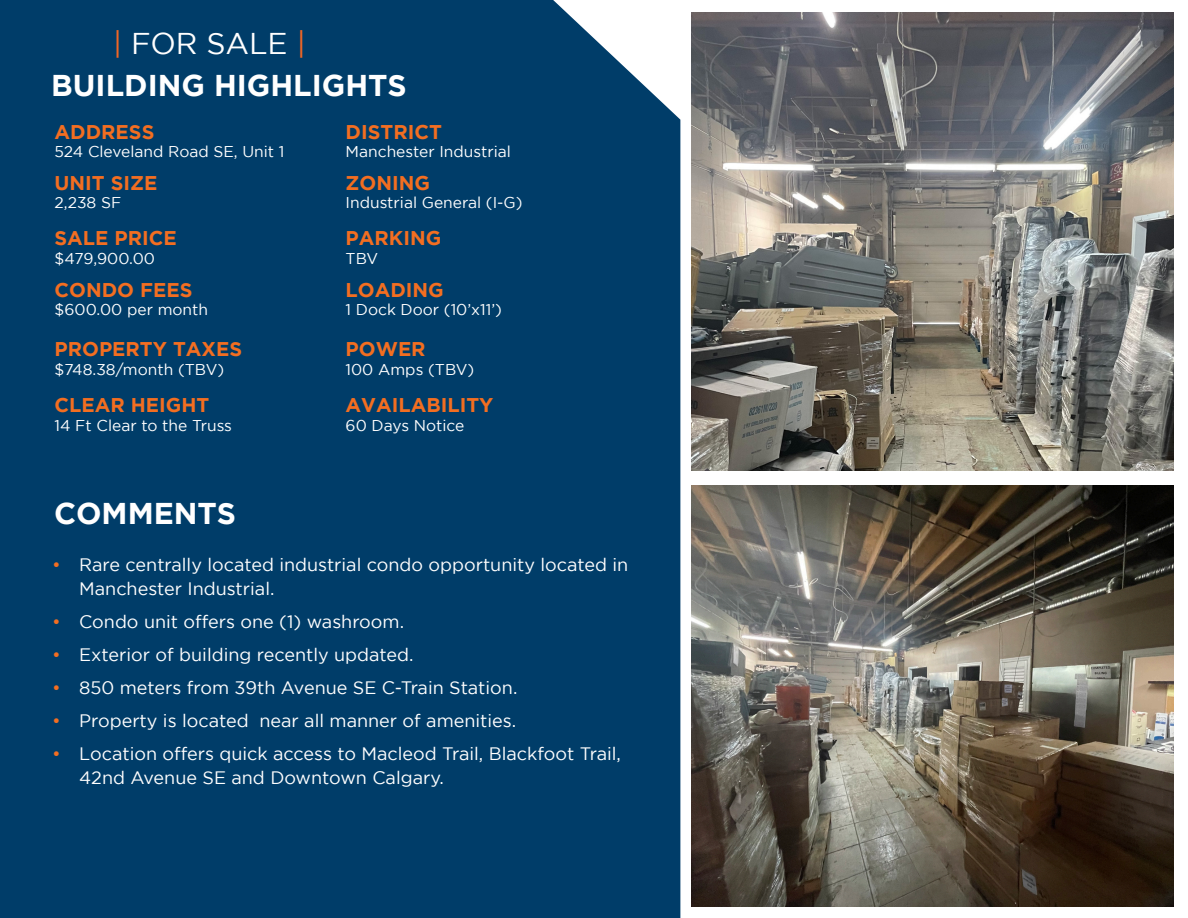
<style>
.page{position:relative;width:1188px;height:918px;background:#fff}
.page>*{position:absolute;margin:0;border:0;box-sizing:border-box;transform-origin:0 0}
.Headings{font:700 30px "Gotham";color:#fff}
.Devencore_Common_White{font:30px "Gotham";color:#fff}
.t1{font:700 19.8px "Gotham";color:#f36e21}
.t2{font:18px/24px "Gotham";color:#fff}
.t3{font:15.6px "Gotham";color:#fff}
.s1{color:#f26624}
.s2{color:#f36e21}
</style>
<div class="page">
<div style="left:0;top:0;width:680px;height:918px;background:#003d69"></div>
<img style="left:691px;top:13px;width:483px;height:458px">
<img style="left:691px;top:485px;width:483px;height:421px">
<p class="Devencore_Common_White" style="left:113px;top:27px;width:194px"><span class="s1">|</span> FOR SALE <span class="s1">|</span></p>
<p class="Headings" style="left:51px;top:68px;width:357px">BUILDING HIGHLIGHTS</p>
<p class="t1" style="left:55px;top:120px;width:101px">ADDRESS</p>
<p class="t3" style="left:55px;top:143px;width:231px">524 Cleveland Road SE, Unit 1</p>
<p class="t1" style="left:346px;top:120px;width:98px">DISTRICT</p>
<p class="t3" style="left:346px;top:143px;width:167px">Manchester Industrial</p>
<p class="t1" style="left:55px;top:171px;width:104px">UNIT SIZE</p>
<p class="t3" style="left:55px;top:194px;width:68px">2,238 SF</p>
<p class="t1" style="left:346px;top:171px;width:86px">ZONING</p>
<p class="t3" style="left:346px;top:194px;width:178px">Industrial General (I-G)</p>
<p class="t1" style="left:55px;top:227px;width:124px">SALE PRICE</p>
<p class="t3" style="left:55px;top:250px;width:102px">$479,900.00</p>
<p class="t1" style="left:346px;top:227px;width:97px">PARKING</p>
<p class="t3" style="left:346px;top:250px;width:34px">TBV</p>
<p class="t1" style="left:55px;top:278px;width:139px">CONDO FEES</p>
<p class="t3" style="left:55px;top:301px;width:155px">$600.00 per month</p>
<p class="t1" style="left:346px;top:278px;width:100px">LOADING</p>
<p class="t3" style="left:346px;top:301px;width:158px">1 Dock Door (10’x11’)</p>
<p class="t1" style="left:55px;top:338px;width:189px">PROPERTY TAXES</p>
<p class="t3" style="left:55px;top:361px;width:171px">$748.38/month (TBV)</p>
<p class="t1" style="left:346px;top:338px;width:82px">POWER</p>
<p class="t3" style="left:346px;top:361px;width:130px">100 Amps (TBV)</p>
<p class="t1" style="left:55px;top:394px;width:156px">CLEAR HEIGHT</p>
<p class="t3" style="left:55px;top:417px;width:179px">14 Ft Clear to the Truss</p>
<p class="t1" style="left:346px;top:394px;width:149px">AVAILABILITY</p>
<p class="t3" style="left:346px;top:417px;width:120px">60 Days Notice</p>
<p class="Headings" style="left:54px;top:496px;width:184px">COMMENTS</p>
<p class="t2" style="left:79px;top:552px;width:551px;text-indent:-27px"><span class="s2">•</span> Rare centrally located industrial condo opportunity located in<br>Manchester Industrial.</p>
<p class="t2" style="left:52px;top:609px;width:353px"><span class="s2">•</span> Condo unit offers one (1) washroom.</p>
<p class="t2" style="left:52px;top:642px;width:363px"><span class="s2">•</span> Exterior of building recently updated.</p>
<p class="t2" style="left:52px;top:675px;width:467px"><span class="s2">•</span> 850 meters from 39th Avenue SE C-Train Station.</p>
<p class="t2" style="left:52px;top:708px;width:466px"><span class="s2">•</span> Property is located near all manner of amenities.</p>
<p class="t2" style="left:79px;top:741px;width:543px;text-indent:-27px"><span class="s2">•</span> Location offers quick access to Macleod Trail, Blackfoot Trail,<br>42nd Avenue SE and Downtown Calgary.</p>
</div>
